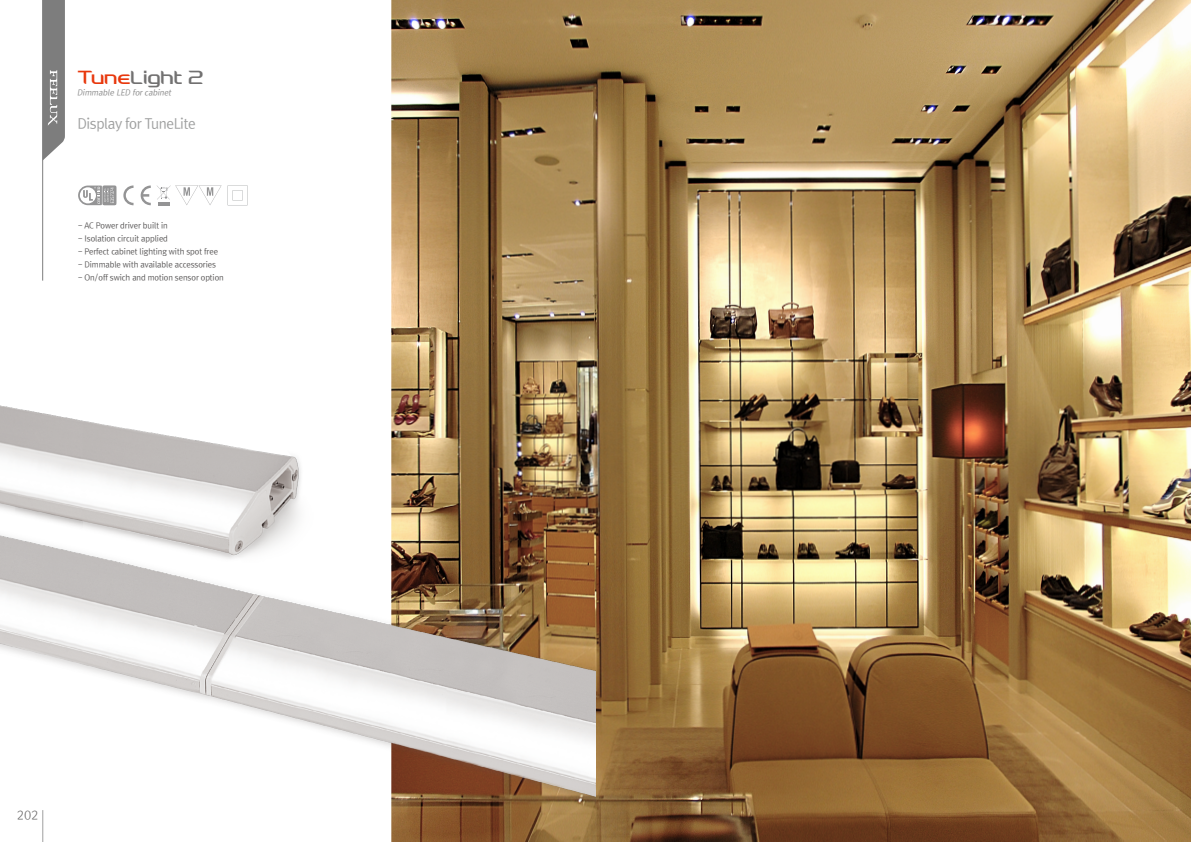
<style>
.page{position:relative;width:1191px;height:842px;background:#fff}
.page>*{position:absolute;margin:0;border:0;box-sizing:border-box;transform-origin:0 0}
.t1{font:20px "HH Feelux 2.0";color:#727171}
.t2{font:14px "Rix Go M";letter-spacing:-.03em;color:#9fa0a0}
.t3{font:12px "Rix Go L";color:#656464}
.t4{font:8px "Rix Go M";letter-spacing:-.01em;color:#595757}
.t5{font:italic 8px "Rix Go M";color:#898989}
.s1{color:#e8380d}
</style>
<div class="page">
<hr style="left:43px;top:810px;width:1px;height:32px;background:#9fa0a0">
<hr style="left:42px;top:0;width:1px;height:281px;background:#7d7d7d">
<svg style="left:43px;top:0;width:22px;height:161px;background:#8b8b8b"></svg>
<img style="left:391px;top:0;width:800px;height:842px">
<img style="left:0;top:351px;width:595px;height:464px">
<svg style="left:228px;top:185px;width:19px;height:16px"></svg>
<svg style="left:123px;top:185px;width:10px;height:20px"></svg>
<svg style="left:141px;top:185px;width:10px;height:20px"></svg>
<svg style="left:157px;top:185px;width:64px;height:20px"></svg>
<div style="left:102px;top:185px;width:14px;height:20px;border:3px solid #949495"></div>
<svg style="left:78px;top:186px;width:36px;height:19px"></svg>
<h1 class="t1" style="left:77px;top:67px;width:127px"><span class="s1">Tune</span>Light 2</h1>
<p class="t5" style="left:77px;top:87px;width:97px">Dimmable LED forcabinet</p>
<h2 class="t2" style="left:77px;top:116px;width:120px">Display for TuneLite</h2>
<p class="t4" style="left:78px;top:221px;width:91px">- AC Power driver built in</p>
<p class="t4" style="left:78px;top:234px;width:91px">- Isolation circuit applied</p>
<p class="t4" style="left:78px;top:247px;width:141px">- Perfect cabinet lighting with spot free</p>
<p class="t4" style="left:78px;top:260px;width:139px">- Dimmable with available accessories</p>
<p class="t4" style="left:78px;top:273px;width:147px">- On/off swich and motion sensor option</p>
<h3 class="t3" style="left:17px;top:808px;width:23px">202</h3>
</div>
